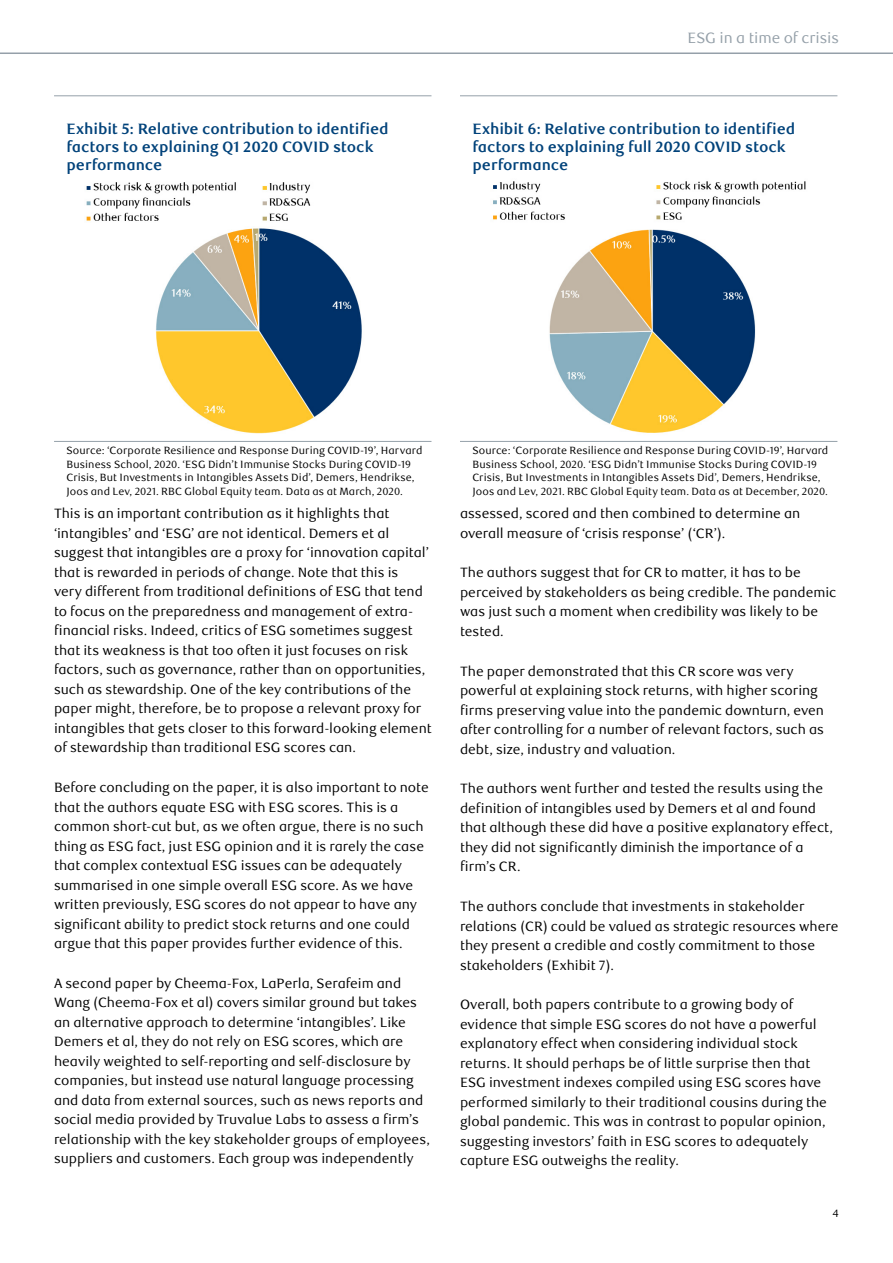
<style>
.page{position:relative;width:893px;height:1263px;background:#fff}
.page>*{position:absolute;margin:0;border:0;box-sizing:border-box;transform-origin:0 0}
.t1{font:700 15px/18px "RBC Text";letter-spacing:-.005em;color:#00427a}
.t2{font:15px "RBC Text";letter-spacing:-.005em;color:#95a0a9}
.t3{font:13.5px/19.5px "RBC Text";color:#000}
.t4{font:10.5px/13.5px "RBC Text";letter-spacing:.01em;color:#000}
</style>
<div class="page">
<hr style="left:0;top:53px;width:893px;height:1px;background:#95a0a9">
<hr style="left:54px;top:95px;width:377px;height:1px;background:#95a0a9">
<hr style="left:54px;top:441px;width:377px;height:1px;background:#95a0a9">
<img style="left:86px;top:182px;width:276px;height:252px">
<hr style="left:460px;top:95px;width:377px;height:1px;background:#95a0a9">
<hr style="left:460px;top:441px;width:377px;height:1px;background:#95a0a9">
<img style="left:493px;top:181px;width:313px;height:252px">
<p class="t1" style="left:66px;top:120px;width:324px">Exhibit 5: Relative contribution to identified factors to explaining Q1 2020 COVID stock performance</p>
<p class="t2" style="left:687px;top:29px;width:153px">ESG in a time of crisis</p>
<p class="t1" style="left:472px;top:120px;width:324px">Exhibit 6: Relative contribution to identified factors to explaining full 2020 COVID stock performance</p>
<p class="t4" style="left:66px;top:444px;width:357px">Source: ‘Corporate Resilience and Response During COVID-19’, Harvard Business School, 2020. ‘ESG Didn’t Immunise Stocks During COVID-19<br>Crisis, But Investments in Intangibles Assets Did’, Demers, Hendrikse, Joos and Lev, 2021. RBC Global Equity team. Data as at March, 2020.</p>
<p class="t3" style="left:54px;top:504px;width:379px">This is an important contribution as it highlights that ‘intangibles’ and ‘ESG’ are not identical. Demers et al suggest that intangibles are a proxy for ‘innovation capital’ that is rewarded in periods of change. Note that this is<br>very different from traditional definitions of ESG that tend to focus on the preparedness and management of extra&shy;financial risks. Indeed, critics of ESG sometimes suggest that its weakness is that too often it just focuses on risk factors, such as governance, rather than on opportunities, such as stewardship. One of the key contributions of the paper might, therefore, be to propose a relevant proxy for intangibles that gets closer to this forward-looking element of stewardship than traditional ESG scores can.</p>
<p class="t3" style="left:54px;top:778px;width:376px">Before concluding on the paper, it is also important to note that the authors equate ESG with ESG scores. This is a common short-cut but, as we often argue, there is no such thing as ESG fact, just ESG opinion and it is rarely the case that complex contextual ESG issues can be adequately summarised in one simple overall ESG score. As we have written previously, ESG scores do not appear to have any significant ability to predict stock returns and one could argue that this paper provides further evidence of this.</p>
<p class="t3" style="left:54px;top:974px;width:377px">A second paper by Cheema-Fox, LaPerla, Serafeim and Wang (Cheema-Fox et al) covers similar ground but takes an alternative approach to determine ‘intangibles’. Like Demers et al, they do not rely on ESG scores, which are heavily weighted to self-reporting and self-disclosure by companies, but instead use natural language processing and data from external sources, such as news reports and social media provided by Truvalue Labs to assess a firm’s relationship with the key stakeholder groups of employees, suppliers and customers. Each group was independently</p>
<p class="t4" style="left:472px;top:444px;width:357px">Source: ‘Corporate Resilience and Response During COVID-19’, Harvard Business School, 2020. ‘ESG Didn’t Immunise Stocks During COVID-19<br>Crisis, But Investments in Intangibles Assets Did’, Demers, Hendrikse, Joos and Lev, 2021. RBC Global Equity team. Data as at December, 2020.</p>
<p class="t3" style="left:460px;top:504px;width:342px">assessed, scored and then combined to determine an overall measure of ‘crisis response’ (‘CR’).</p>
<p class="t3" style="left:460px;top:563px;width:378px">The authors suggest that for CR to matter, it has to be perceived by stakeholders as being credible. The pandemic was just such a moment when credibility was likely to be tested.</p>
<p class="t3" style="left:460px;top:661px;width:366px">The paper demonstrated that this CR score was very powerful at explaining stock returns, with higher scoring firms preserving value into the pandemic downturn, even after controlling for a number of relevant factors, such as debt, size, industry and valuation.</p>
<p class="t3" style="left:460px;top:779px;width:374px">The authors went further and tested the results using the definition of intangibles used by Demers et al and found that although these did have a positive explanatory effect, they did not significantly diminish the importance of a firm’s CR.</p>
<p class="t3" style="left:460px;top:897px;width:380px">The authors conclude that investments in stakeholder relations (CR) could be valued as strategic resources where they present a credible and costly commitment to those stakeholders (Exhibit 7).</p>
<p class="t3" style="left:460px;top:995px;width:369px">Overall, both papers contribute to a growing body of evidence that simple ESG scores do not have a powerful explanatory effect when considering individual stock returns. It should perhaps be of little surprise then that ESG investment indexes compiled using ESG scores have performed similarly to their traditional cousins during the global pandemic. This was in contrast to popular opinion, suggesting investors’ faith in ESG scores to adequately capture ESG outweighs the reality.</p>
<p class="t4" style="left:832px;top:1206px;width:8px">4</p>
</div>
